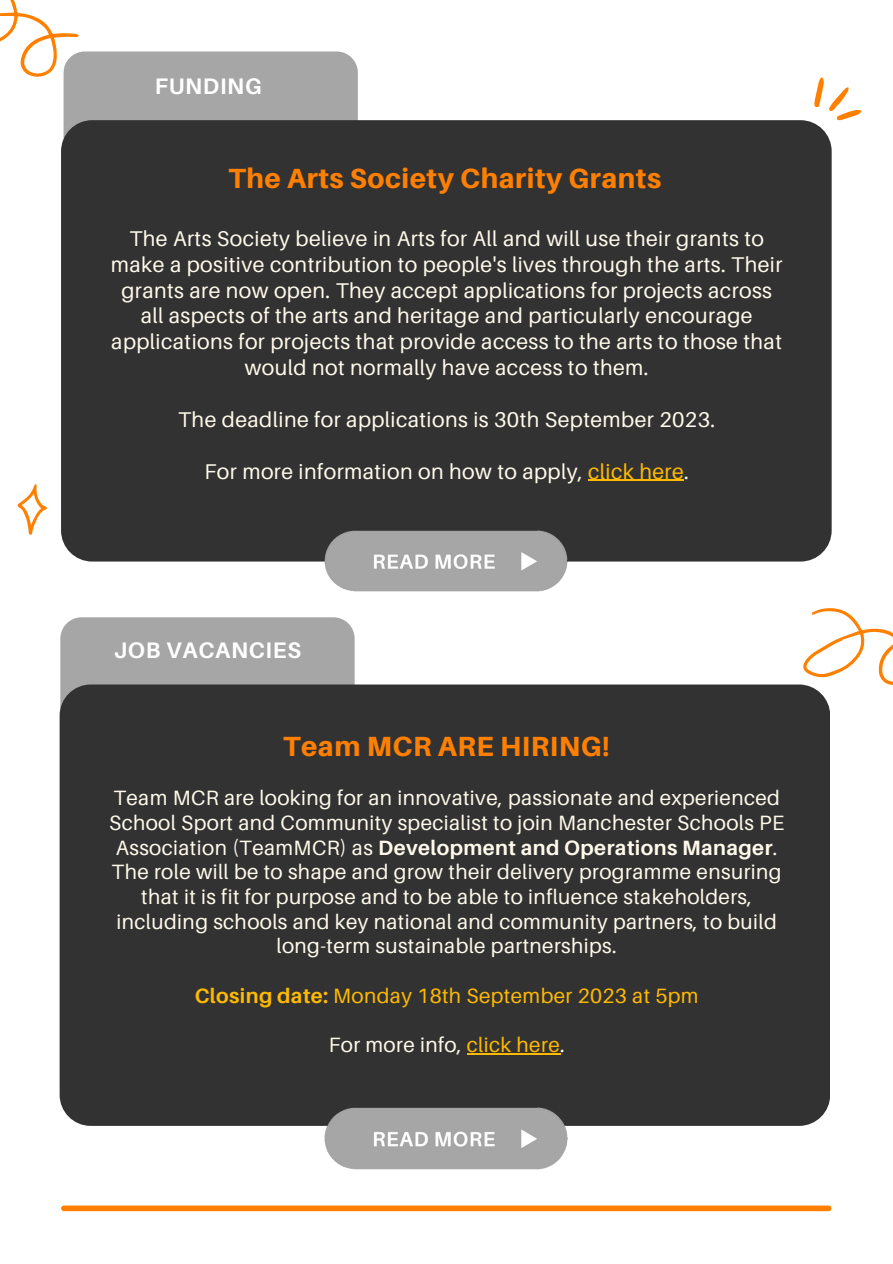
<style>
.page{position:relative;width:893px;height:1264px;background:#fff}
.page>*{position:absolute;margin:0;border:0;box-sizing:border-box;transform-origin:0 0}
.t1{font:800 27.75px "Aileron";letter-spacing:.02em;color:#ff8000}
.t2{font:700 22.5px "Aileron";letter-spacing:.03em;color:#fff}
.t3{font:21.3px/25.8px "Aileron";letter-spacing:.02em;color:#fffaeb;text-align:center}
.t4{font:20.7px/24.8px "Aileron";letter-spacing:.02em;color:#fffaeb;text-align:center}
.t5{font:20.7px "Aileron";letter-spacing:.02em;color:#ffba00}
.s1{color:#ffba00}
.s2{font-weight:700}
</style>
<div class="page">
<div style="left:60px;top:617px;width:294px;height:113px;background:#a6a6a6;border-radius:21px"></div>
<div style="left:60px;top:684px;width:770px;height:441px;background:#323232;border-radius:31px"></div>
<div style="left:64px;top:1205px;width:764px;height:6px;background:#ff8000"></div>
<svg style="left:0;top:0;width:79px;height:85px"></svg>
<img style="left:323px;top:1107px;width:246px;height:63px">
<div style="left:64px;top:51px;width:294px;height:113px;background:#a6a6a6;border-radius:21px"></div>
<div style="left:61px;top:120px;width:770px;height:441px;background:#323232;border-radius:31px"></div>
<svg style="left:814px;top:77px;width:47px;height:43px"></svg>
<svg style="left:17px;top:484px;width:30px;height:51px"></svg>
<svg style="left:783px;top:608px;width:109px;height:104px"></svg>
<img style="left:323px;top:530px;width:246px;height:62px">
<hr style="left:467px;top:1053px;width:93px;height:1px;background:#ffba00">
<hr style="left:588px;top:479px;width:96px;height:2px;background:#ffba00">
<p class="t2" style="left:155px;top:72px;width:108px">FUNDING</p>
<p class="t1" style="left:228px;top:161px;width:434px">The Arts Society Charity Grants</p>
<p class="t3" style="left:111px;top:225px;width:673px">The Arts Society believe in Arts for All and will use their grants to make a positive contribution to people's lives through the arts. Their grants are now open. They accept applications for projects across all aspects of the arts and heritage and particularly encourage applications for projects that provide access to the arts to those that would not normally have access to them.</p>
<p class="t3" style="left:178px;top:406px;width:538px">The deadline for applications is 30th September 2023.</p>
<p class="t3" style="left:204px;top:458px;width:486px">For more information on how to apply, <span class="s1">click here</span>.</p>
<p class="t2" style="left:114px;top:635px;width:189px">JOB VACANCIES</p>
<p class="t1" style="left:283px;top:729px;width:328px">Team MCR ARE HIRING!</p>
<p class="t4" style="left:109px;top:785px;width:676px">Team MCR are looking for an innovative, passionate and experienced School Sport and Community specialist to join Manchester Schools PE Association (TeamMCR) as <span class="s2">Development and Operations Manager</span>.<br>The role will be to shape and grow their delivery programme ensuring that it is fit for purpose and to be able to influence stakeholders, including schools and key national and community partners, to build long-term sustainable partnerships.</p>
<p class="t5" style="left:195px;top:982px;width:505px"><span class="s2">Closing date:</span> Monday 18th September 2023 at 5pm</p>
<p class="t4" style="left:328px;top:1032px;width:237px">For more info, <span class="s1">click here</span>.</p>
</div>
